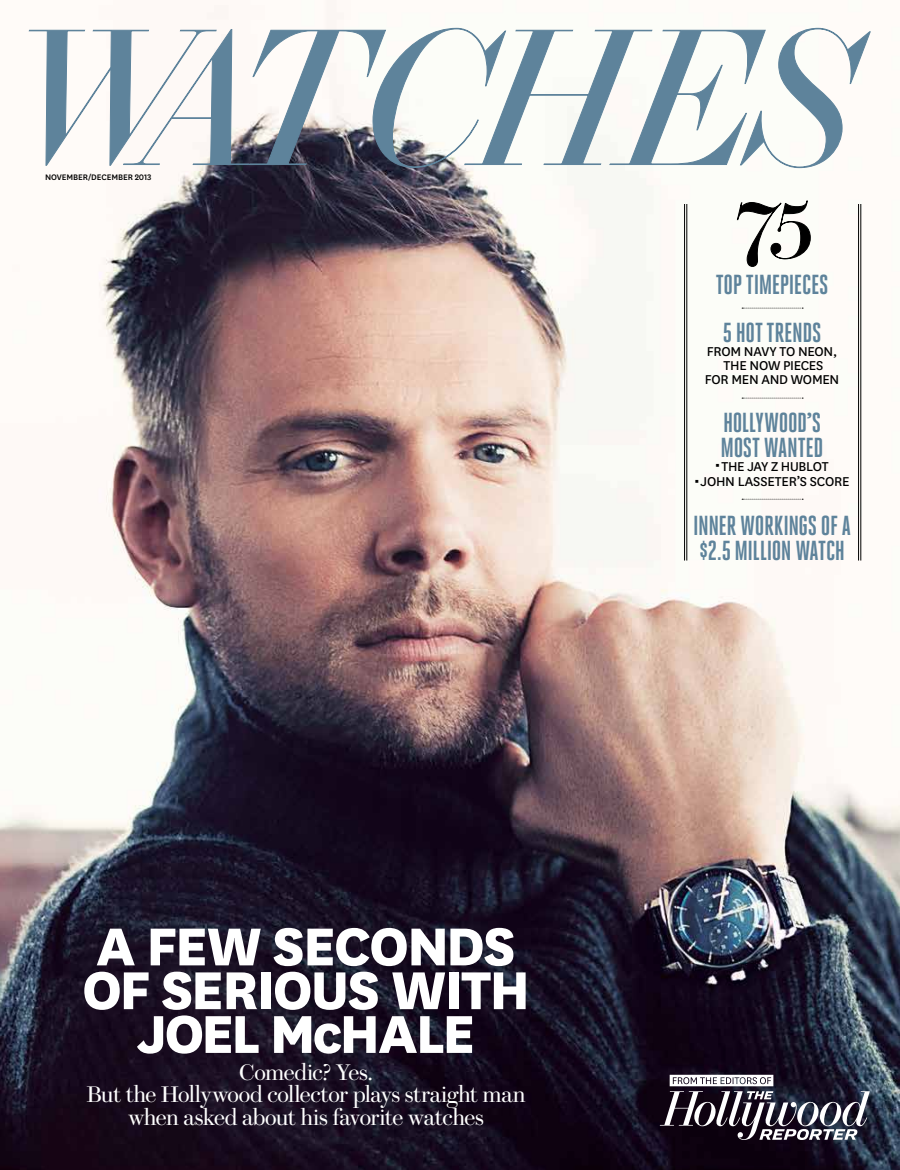
<style>
.page{position:relative;width:900px;height:1170px;background:#fff}
.page>*{position:absolute;margin:0;border:0;box-sizing:border-box;transform-origin:0 0}
.t1{font:800 62.38px/43.8px "National";letter-spacing:-.04em;color:#fff;text-align:center}
.t2{font:700 27.5px/25px "Heroic Condensed";letter-spacing:-.015em;color:#5e839b}
.t3{font:22.5px/22.5px "Brunel Deck";letter-spacing:-.025em;color:#fff;text-align:center}
.t4{font:15px/13.8px "National";letter-spacing:-.02em;color:#000;text-align:center}
.t5{font:500 9.38px "National";letter-spacing:-.01em;color:#000}
</style>
<div class="page">
<img style="left:0;top:0;width:900px;height:1170px">
<svg style="left:28px;top:28px;width:843px;height:140px"></svg>
<svg style="left:660px;top:1075px;width:210px;height:65px"></svg>
<hr style="left:684px;top:204px;width:1px;height:357px;background:#000">
<hr style="left:687px;top:204px;width:1px;height:357px;background:#000">
<hr style="left:858px;top:204px;width:1px;height:357px;background:#000">
<hr style="left:861px;top:204px;width:1px;height:357px;background:#000">
<svg style="left:742px;top:308px;width:61px;height:1px"></svg>
<svg style="left:742px;top:398px;width:61px;height:1px"></svg>
<svg style="left:742px;top:499px;width:61px;height:1px"></svg>
<svg style="left:737px;top:201px;width:74px;height:66px"></svg>
<p class="t5" style="left:45px;top:171px;width:108px">NOVEMBER/DECEMBER 2013</p>
<h1 class="t1" style="left:82px;top:919px;width:450px">A FEW SECONDS<br>OF SERIOUS WITH<br>JOEL MCHALE</h1>
<p class="t3" style="left:86px;top:1061px;width:441px">Comedic? Yes.<br>But the Hollywood collector plays straight man when asked about his favorite watches</p>
<p class="t2" style="left:716px;top:260px;width:114px;line-height:48.5px">TOP TIMEPIECES<br>5 HOT TRENDS</p>
<p class="t4" style="left:705px;top:344px;width:136px">FROM NAVY TO NEON,<br>THE NOW PIECES<br>FOR MEN AND WOMEN</p>
<p class="t2" style="left:721px;top:410px;width:105px">HOLLYWOOD<sup>’</sup>S<br>MOST WANTED</p>
<p class="t4" style="left:716px;top:459px;width:115px"><sup>▪</sup> THE JAY Z HUBLOT</p>
<p class="t4" style="left:695px;top:474px;width:156px"><sup>▪</sup> JOHN LASSETER’S SCORE</p>
<p class="t2" style="left:693px;top:513px;width:159px">INNER WORKINGS OF A $2.5 MILLION WATCH</p>
</div>
